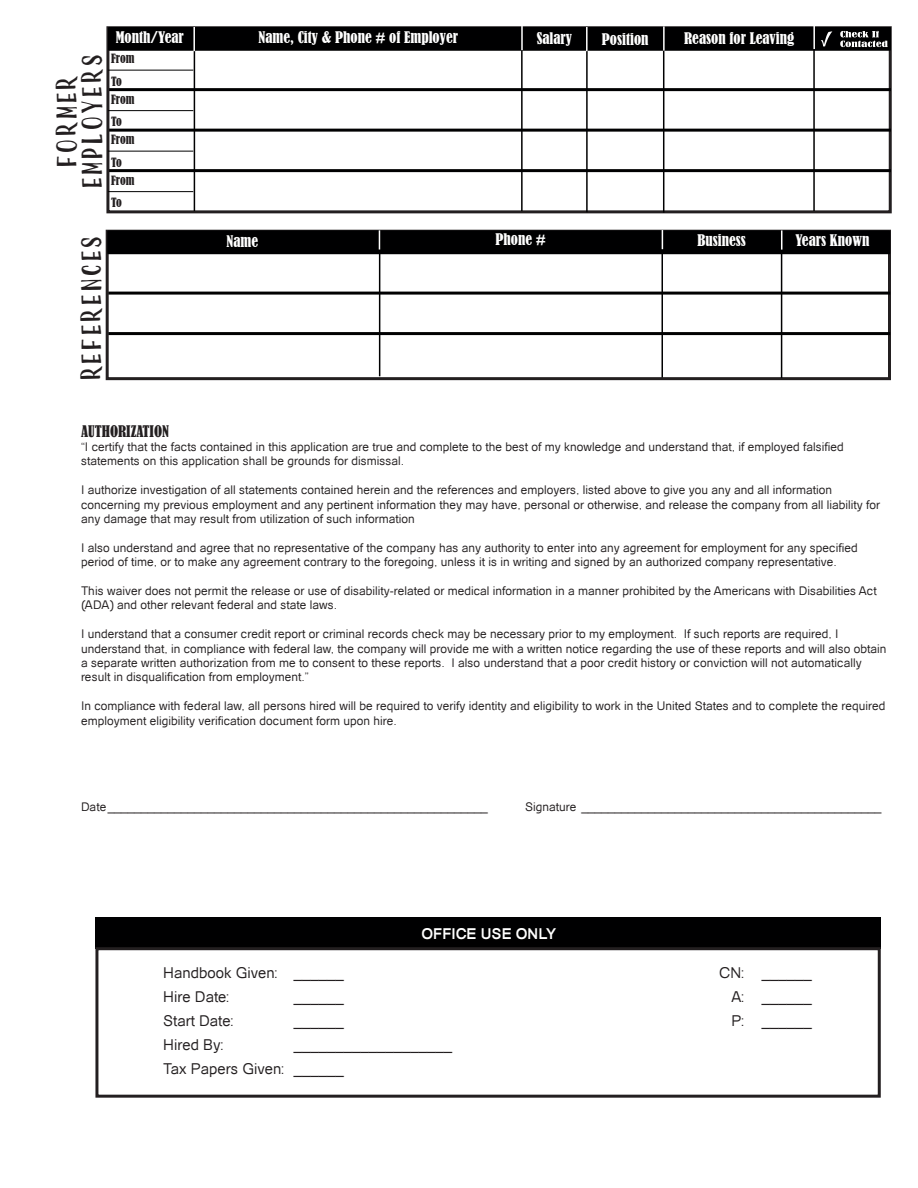
<style>
.page{position:relative;width:918px;height:1188px;background:#fff}
.page>*{position:absolute;margin:0;border:0;box-sizing:border-box;transform-origin:0 0}
.t1{font:25.5px "Boller Typeface";letter-spacing:.15em;color:#231f20}
.t2{font:15px "Catriel";color:#231f20}
.t3{font:condensed 15px "Bernard";color:#fff}
.t4{font:condensed 15px "Bernard";color:#231f20}
.t5{font:700 15px "Catriel";color:#fff}
.t6{font:12px/14.4px "Catriel";color:#231f20}
.t7{font:condensed 12px "Bernard";letter-spacing:-.01em;color:#231f20}
</style>
<div class="page">
<div style="left:95px;top:917px;width:786px;height:31px;background:#000001"></div>
<div style="left:106px;top:26px;width:786px;height:187px;border:3px solid #231f20"></div>
<hr style="left:109px;top:88px;width:782px;height:3px;background:#000001">
<hr style="left:109px;top:129px;width:782px;height:3px;background:#000001">
<hr style="left:109px;top:169px;width:782px;height:3px;background:#000001">
<div style="left:108px;top:27px;width:783px;height:24px;background:#000001;border:2px solid #000001"></div>
<hr style="left:663px;top:49px;width:1px;height:164px;background:#000001">
<hr style="left:663px;top:26px;width:2px;height:25px;background:#fff">
<hr style="left:586px;top:49px;width:2px;height:163px;background:#000001">
<hr style="left:586px;top:27px;width:2px;height:24px;background:#fff">
<hr style="left:521px;top:48px;width:2px;height:163px;background:#000001">
<hr style="left:521px;top:26px;width:2px;height:24px;background:#fff">
<hr style="left:194px;top:49px;width:1px;height:162px;background:#000001">
<hr style="left:193px;top:27px;width:2px;height:24px;background:#fff">
<hr style="left:108px;top:70px;width:85px;height:1px;background:#000001">
<hr style="left:108px;top:110px;width:85px;height:1px;background:#000001">
<hr style="left:108px;top:151px;width:85px;height:1px;background:#000001">
<hr style="left:108px;top:191px;width:85px;height:1px;background:#000001">
<div style="left:106px;top:230px;width:785px;height:150px;border:3px solid #231f20"></div>
<hr style="left:108px;top:292px;width:782px;height:3px;background:#000001">
<hr style="left:108px;top:332px;width:782px;height:3px;background:#000001">
<div style="left:107px;top:230px;width:783px;height:24px;background:#000001;border:2px solid #000001"></div>
<hr style="left:781px;top:248px;width:1px;height:130px;background:#000001">
<svg style="left:781px;top:230px;width:1px;height:20px"></svg>
<hr style="left:379px;top:248px;width:1px;height:128px;background:#000001">
<svg style="left:379px;top:230px;width:1px;height:20px"></svg>
<hr style="left:662px;top:248px;width:1px;height:130px;background:#000001">
<svg style="left:662px;top:230px;width:1px;height:19px"></svg>
<hr style="left:813px;top:47px;width:2px;height:164px;background:#000001">
<hr style="left:813px;top:25px;width:2px;height:24px;background:#fff">
<svg style="left:840px;top:31px;width:48px;height:16px"></svg>
<svg style="left:821px;top:31px;width:11px;height:15px"></svg>
<div style="left:95px;top:947px;width:786px;height:151px;border:3px solid #231f20"></div>
<p class="t3" style="left:116px;top:29px;width:70px">Month/Year</p>
<p class="t3" style="left:259px;top:29px;width:201px">Name, City &amp; Phone # of Employer</p>
<p class="t3" style="left:537px;top:29px;width:37px">Salary</p>
<p class="t3" style="left:602px;top:31px;width:48px">Position</p>
<p class="t3" style="left:684px;top:29px;width:112px">Reason for Leaving</p>
<p class="t1" style="left:74px;top:187px;width:134px;rotate:-90deg">employers</p>
<p class="t7" style="left:111px;top:51px;width:25px">From</p>
<p class="t1" style="left:48px;top:166px;width:92px;rotate:-90deg">former</p>
<p class="t7" style="left:111px;top:74px;width:12px">To</p>
<p class="t7" style="left:111px;top:92px;width:25px">From</p>
<p class="t7" style="left:111px;top:114px;width:12px">To</p>
<p class="t7" style="left:111px;top:132px;width:25px">From</p>
<p class="t7" style="left:111px;top:155px;width:12px">To</p>
<p class="t7" style="left:111px;top:173px;width:25px">From</p>
<p class="t7" style="left:111px;top:195px;width:12px">To</p>
<p class="t1" style="left:73px;top:379px;width:145px;rotate:-90deg">references</p>
<p class="t3" style="left:227px;top:232px;width:33px">Name</p>
<p class="t3" style="left:495px;top:231px;width:52px">Phone #</p>
<p class="t3" style="left:697px;top:232px;width:50px">Business</p>
<p class="t3" style="left:795px;top:231px;width:76px">Years Known</p>
<p class="t4" style="left:81px;top:422px;width:90px">AUTHORIZATION</p>
<p class="t6" style="left:81px;top:440px;width:764px">“I certify that the facts contained in this application are true and complete to the best of my knowledge and understand that, if employed falsified statements on this application shall be grounds for dismissal.</p>
<p class="t6" style="left:81px;top:483px;width:801px">I authorize investigation of all statements contained herein and the references and employers, listed above to give you any and all information concerning my previous employment and any pertinent information they may have, personal or otherwise, and release the company from all liability for any damage that may result from utilization of such information</p>
<p class="t6" style="left:81px;top:540px;width:778px">I also understand and agree that no representative of the company has any authority to enter into any agreement for employment for any specified period of time, or to make any agreement contrary to the foregoing, unless it is in writing and signed by an authorized company representative.</p>
<p class="t6" style="left:81px;top:584px;width:797px">This waiver does not permit the release or use of disability-related or medical information in a manner prohibited by the Americans with Disabilities Act (ADA) and other relevant federal and state laws.</p>
<p class="t6" style="left:81px;top:627px;width:807px">I understand that a consumer credit report or criminal records check may be necessary prior to my employment. If such reports are required, I understand that, in compliance with federal law, the company will provide me with a written notice regarding the use of these reports and will also obtain a separate written authorization from me to consent to these reports. I also understand that a poor credit history or conviction will not automatically result in disqualification from employment.”</p>
<p class="t6" style="left:81px;top:699px;width:806px">In compliance with federal law, all persons hired will be required to verify identity and eligibility to work in the United States and to complete the required employment eligibility verification document form upon hire.</p>
<p class="t6" style="left:81px;top:800px;width:408px">Date_________________________________________________________</p>
<p class="t6" style="left:525px;top:800px;width:358px">Signature _____________________________________________</p>
<p class="t5" style="left:422px;top:925px;width:136px">OFFICE USE ONLY</p>
<p class="t2" style="left:163px;top:964px;width:182px">Handbook Given: ______</p>
<p class="t2" style="left:719px;top:964px;width:94px">CN: ______</p>
<p class="t2" style="left:163px;top:988px;width:67px">Hire Date:</p>
<p class="t2" style="left:294px;top:988px;width:52px">______</p>
<p class="t2" style="left:731px;top:988px;width:82px">A: ______</p>
<p class="t2" style="left:163px;top:1012px;width:71px">Start Date:</p>
<p class="t2" style="left:294px;top:1012px;width:52px">______</p>
<p class="t2" style="left:163px;top:1036px;width:61px">Hired By:</p>
<p class="t2" style="left:294px;top:1036px;width:160px">___________________</p>
<p class="t2" style="left:163px;top:1060px;width:182px">Tax Papers Given: ______</p>
<p class="t2" style="left:731px;top:1012px;width:82px">P: ______</p>
</div>
